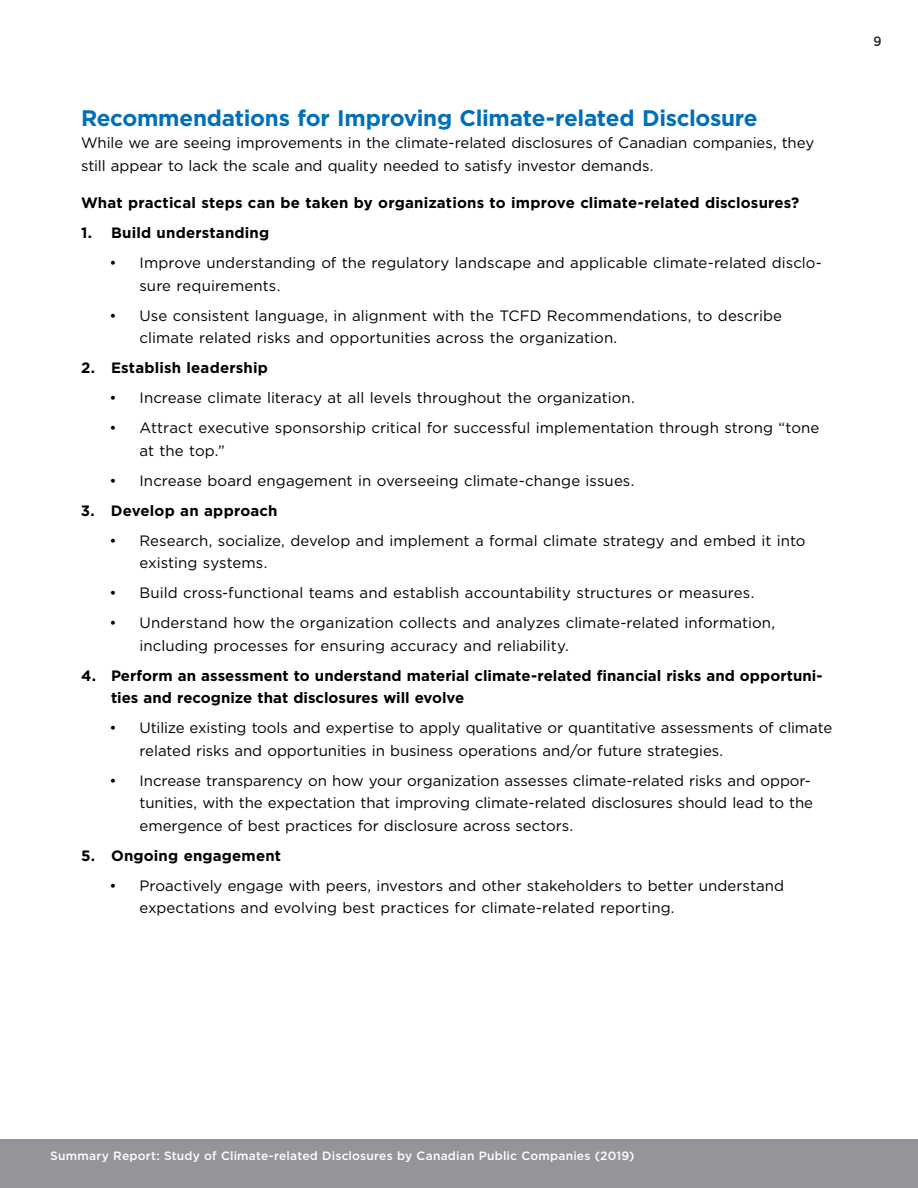
<style>
.page{position:relative;width:918px;height:1188px;background:#fff}
.page>*{position:absolute;margin:0;border:0;box-sizing:border-box;transform-origin:0 0}
.t1{font:700 22.5px "Gotham";letter-spacing:-.015em;color:#006fba}
.t2{font:15px/22.5px "Gotham";color:#000}
.t3{font:700 15px/22.5px "Gotham";letter-spacing:.005em;color:#000}
.t4{font:500 13.5px "Gotham";color:#292829}
.t5{font:500 12px "Gotham";letter-spacing:.015em;color:#fff}
</style>
<div class="page">
<div style="left:0;top:1140px;width:918px;height:48px;background:#939598"></div>
<h2 class="t1" style="left:81px;top:103px;width:678px">Recommendations for Improving Climate-related Disclosure</h2>
<p class="t2" style="left:81px;top:132px;width:735px">While we are seeing improvements in the climate-related disclosures of Canadian companies, they still appear to lack the scale and quality needed to satisfy investor demands.</p>
<p class="t3" style="left:81px;top:192px;width:720px">What practical steps can be taken by organizations to improve climate-related disclosures?</p>
<p class="t3" style="left:81px;top:222px;width:190px">1. Build understanding</p>
<p class="t2" style="left:140px;top:252px;width:684px;text-indent:-30px">• Improve understanding of the regulatory landscape and applicable climate-related disclo&shy;sure requirements.</p>
<p class="t2" style="left:140px;top:304px;width:644px;text-indent:-30px">• Use consistent language, in alignment with the TCFD Recommendations, to describe climate related risks and opportunities across the organization.</p>
<p class="t3" style="left:81px;top:357px;width:188px">2. Establish leadership</p>
<p class="t2" style="left:110px;top:387px;width:527px">• Increase climate literacy at all levels throughout the organization.</p>
<p class="t2" style="left:139px;top:417px;width:681px;text-indent:-30px">• Attract executive sponsorship critical for successful implementation through strong “tone at the top.”</p>
<p class="t2" style="left:109px;top:469px;width:527px">• Increase board engagement in overseeing climate-change issues.</p>
<p class="t3" style="left:81px;top:499px;width:198px">3. Develop an approach</p>
<p class="t2" style="left:140px;top:529px;width:668px;text-indent:-30px">• Research, socialize, develop and implement a formal climate strategy and embed it into existing systems.</p>
<p class="t2" style="left:110px;top:582px;width:646px">• Build cross-functional teams and establish accountability structures or measures.</p>
<p class="t2" style="left:140px;top:612px;width:637px;text-indent:-30px">• Understand how the organization collects and analyzes climate-related information, including processes for ensuring accuracy and reliability.</p>
<p class="t3" style="left:111px;top:664px;width:713px;text-indent:-30px">4. Perform an assessment to understand material climate-related fnancial risks and opportuni&shy;ties and recognize that disclosures will evolve</p>
<p class="t2" style="left:140px;top:717px;width:694px;text-indent:-30px">• Utilize existing tools and expertise to apply qualitative or quantitative assessments of climate related risks and opportunities in business operations and/or future strategies.</p>
<p class="t2" style="left:140px;top:769px;width:675px;text-indent:-30px">• Increase transparency on how your organization assesses climate-related risks and oppor&shy;tunities, with the expectation that improving climate-related disclosures should lead to the emergence of best practices for disclosure across sectors.</p>
<p class="t3" style="left:81px;top:844px;width:202px">5. Ongoing engagement</p>
<p class="t2" style="left:140px;top:874px;width:646px;text-indent:-30px">• Proactively engage with peers, investors and other stakeholders to better understand expectations and evolving best practices for climate-related reporting.</p>
<p class="t4" style="left:873px;top:32px;width:10px">9</p>
<p class="t5" style="left:50px;top:1148px;width:586px">Summary Report: Study of Climate-related Disclosures by Canadian Public Companies (2019)</p>
</div>
